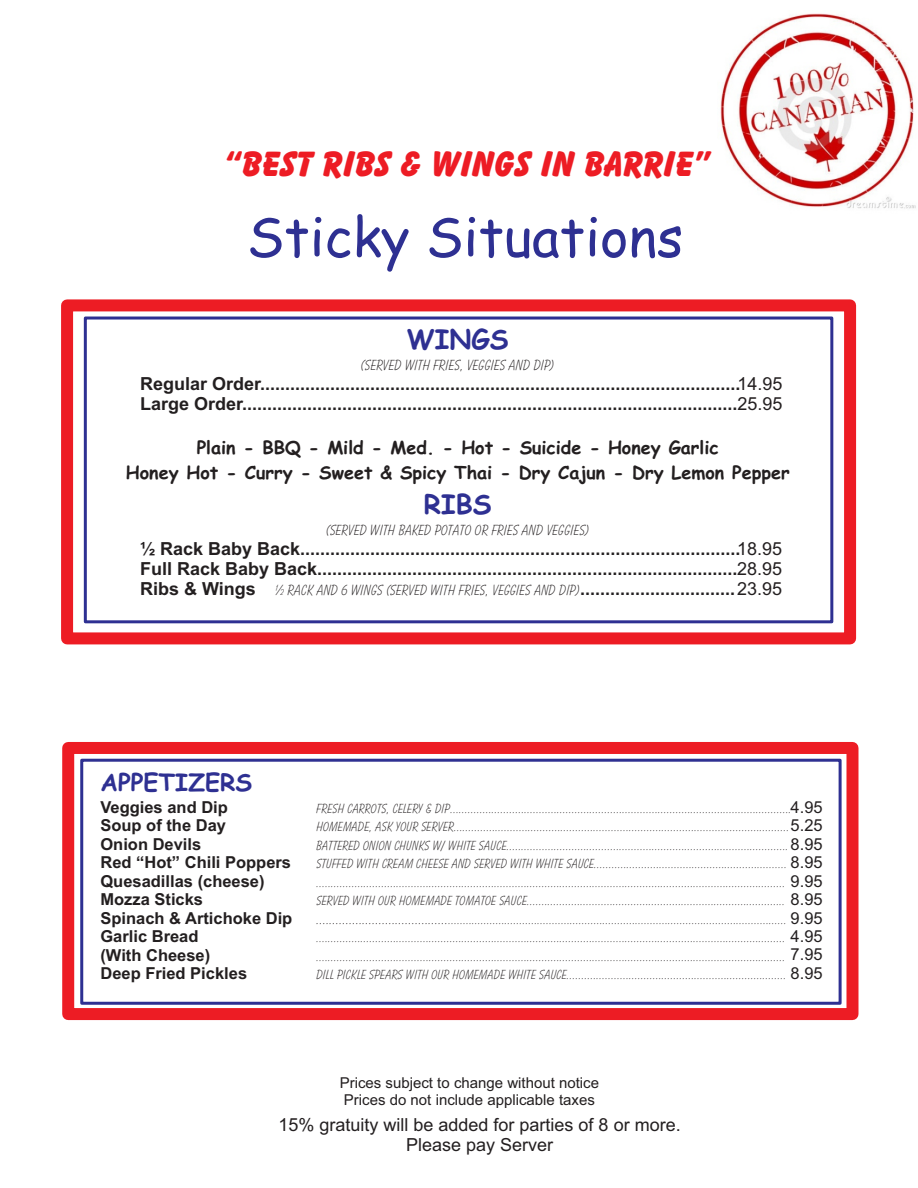
<style>
.page{position:relative;width:918px;height:1188px;background:#fff}
.page>*{position:absolute;margin:0;border:0;box-sizing:border-box;transform-origin:0 0}
.t1{font:54px "Comic Sans MS";color:#2e3092}
.t2{font:800 36px "Balloon BT";color:#ed1c24}
.t3{font:700 27px "Comic Sans MS";color:#2e3092}
.t4{font:700 24px "Comic Sans MS";color:#2e3092}
.t5{font:700 18px/20.1px "Arial";color:#231f20}
.t6{font:700 18px/25px "Comic Sans MS";color:#231f20;text-align:center}
.t7{font:18px/20.1px "Arial";color:#231f20;text-align:center}
.t8{font:700 16.5px "Arial";color:#231f20}
.t9{font:16.5px/18.5px "Arial";color:#231f20;text-align:justify}
.t10{font:300 15px "Balloon BT";color:#231f20}
.t11{font:15px/16.8px "Arial";color:#231f20}
.t12{font:300 13.5px "Balloon BT";color:#231f20}
.s1{font-weight:400}
.s2{font-family:"Arial";font-weight:700;font-size:18px}
.s3{font-size:15px}
</style>
<div class="page">
<img style="left:718px;top:13px;width:198px;height:322px">
<div style="left:62px;top:742px;width:796px;height:278px;border:12px solid #ed1c24"></div>
<div style="left:80px;top:759px;width:762px;height:246px;border:3px solid #2e3092"></div>
<div style="left:61px;top:299px;width:795px;height:345px;border:12px solid #ed1c24"></div>
<div style="left:84px;top:317px;width:749px;height:306px;border:3px solid #2e3092"></div>
<h2 class="t2" style="left:225px;top:148px;width:488px">“BEST RIBS &amp; WINGS IN BARRIE”</h2>
<h1 class="t1" style="left:247px;top:213px;width:438px">Sticky Situations</h1>
<h3 class="t3" style="left:407px;top:327px;width:103px">WINGS</h3>
<p class="t10" style="left:361px;top:359px;width:195px">(SERVED WITH FRIES, VEGGIES AND DIP)</p>
<p class="t5" style="left:140px;top:375px;width:644px">Regular Order................................................................................................<br>Large Order...................................................................................................<span class="s1">25.95</span></p>
<h3 class="t6" style="left:126px;top:437px;width:665px">Plain - BBQ - Mild - Med. - Hot - Suicide - Honey Garlic<br>Honey Hot - Curry - Sweet &amp; Spicy Thai - Dry Cajun - Dry Lemon Pepper</h3>
<h3 class="t3" style="left:424px;top:492px;width:69px">RIBS</h3>
<p class="t10" style="left:326px;top:524px;width:265px">(SERVED WITH BAKED POTATO OR FRIES AND VEGGIES)</p>
<p class="t5" style="left:140px;top:540px;width:644px">½ Rack Baby Back........................................................................................<br>Full Rack Baby Back....................................................................................<span class="s1">28.95</span></p>
<p class="t10" style="left:140px;top:584px;width:597px"><span class="s2">Ribs &amp; Wings</span> ½ RACK AND 6 WINGS (SERVED WITH FRIES, VEGGIES AND DIP)<span class="s2">...............................</span></p>
<h3 class="t7" style="left:737px;top:375px;width:47px">14.95</h3>
<h3 class="t7" style="left:737px;top:540px;width:47px">18.95</h3>
<h3 class="t7" style="left:737px;top:581px;width:47px">23.95</h3>
<h3 class="t4" style="left:100px;top:772px;width:153px">APPETIZERS</h3>
<p class="t8" style="left:100px;top:801px;width:129px">Veggies and Dip</p>
<p class="t12" style="left:316px;top:803px;width:477px">FRESH CARROTS, CELERY &amp; DIP...................................................................................................................</p>
<p class="t8" style="left:100px;top:819px;width:127px">Soup of the Day</p>
<p class="t12" style="left:316px;top:821px;width:475px">HOMEMADE, ASK YOUR SERVER.................................................................................................................</p>
<p class="t8" style="left:100px;top:838px;width:102px">Onion Devils</p>
<p class="t12" style="left:316px;top:840px;width:474px">BATTERED ONION CHUNKS W/ WHITE SAUCE...............................................................................................</p>
<p class="t8" style="left:100px;top:856px;width:192px">Red “Hot” Chili Poppers</p>
<p class="t12" style="left:316px;top:858px;width:472px">STUFFED WITH CREAM CHEESE AND SERVED WITH WHITE SAUCE.................................................................</p>
<p class="t8" style="left:100px;top:875px;width:166px">Quesadillas (cheese)</p>
<p class="t12" style="left:316px;top:877px;width:471px">..............................................................................................................................................................</p>
<p class="t8" style="left:100px;top:893px;width:104px">Mozza Sticks</p>
<p class="t12" style="left:316px;top:895px;width:471px">SERVED WITH OUR HOMEMADE TOMATOE SAUCE.......................................................................................</p>
<p class="t8" style="left:100px;top:912px;width:193px">Spinach &amp; Artichoke Dip</p>
<p class="t12" style="left:316px;top:913px;width:472px"><span class="s3">........................................</span>..................................................................................................................</p>
<p class="t8" style="left:100px;top:930px;width:100px">Garlic Bread</p>
<p class="t12" style="left:316px;top:932px;width:471px">..............................................................................................................................................................</p>
<p class="t8" style="left:100px;top:949px;width:111px">(With Cheese)</p>
<p class="t12" style="left:316px;top:950px;width:471px">..............................................................................................................................................................</p>
<p class="t8" style="left:100px;top:967px;width:148px">Deep Fried Pickles</p>
<p class="t12" style="left:316px;top:969px;width:472px">DILL PICKLE SPEARS WITH OUR HOMEMADE WHITE SAUCE..........................................................................</p>
<p class="t9" style="left:791px;top:799px;width:34px">4.95<br>5.25<br>8.95<br>8.95<br>9.95<br>8.95<br>9.95<br>4.95<br>7.95<br>8.95</p>
<p class="t11" style="left:340px;top:1076px;width:261px">Prices subject to change without notice<br>Prices do not include applicable taxes</p>
<h3 class="t7" style="left:279px;top:1116px;width:404px">15% gratuity will be added for parties of 8 or more.<br>Please pay Server</h3>
</div>
